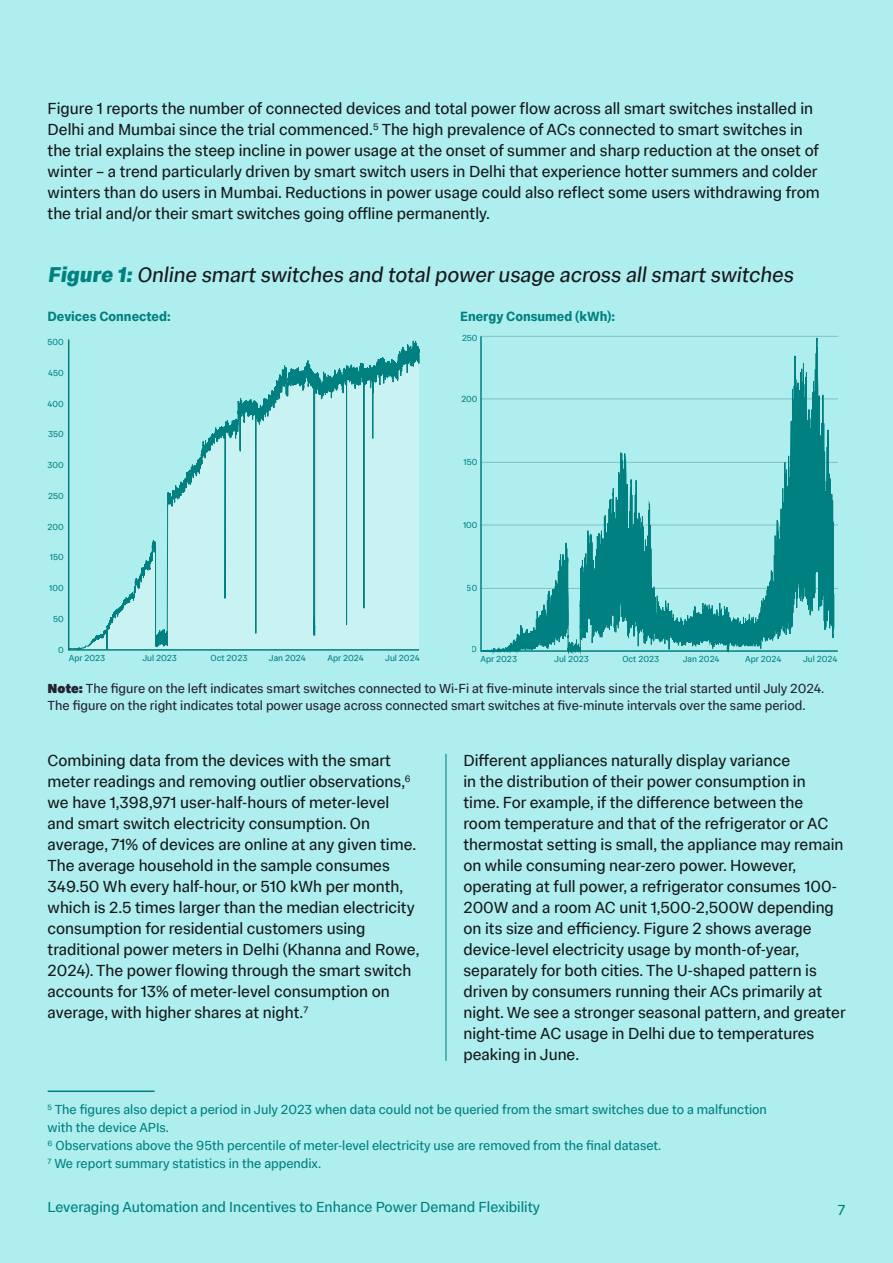
<style>
.page{position:relative;width:893px;height:1263px;background:#afeeee}
.page>*{position:absolute;margin:0;border:0;box-sizing:border-box;transform-origin:0 0}
.t1{font:21.6px "Imperial Sans Text";color:#161a1d}
.t2{font:16.5px/21px "Imperial Sans Text";color:#161a1d}
.t3{font:15px "Imperial Sans Text";color:#008080}
.t4{font:13.5px/18px "Imperial Sans Text";color:#008080}
.t5{font:13.5px/16.5px "Imperial Sans Text";color:#232333}
.t6{font:600 13.5px "Imperial Sans Text";color:#008080}
.t7{font:9px "Imperial Sans Text";color:#008080}
.s1{font-weight:700;color:#008080}
.s2{font-weight:800}
</style>
<div class="page">
<hr style="left:48px;top:1090px;width:107px;height:2px;background:#008080">
<svg style="left:68px;top:339px;width:352px;height:312px"></svg>
<hr style="left:445px;top:754px;width:1px;height:307px;background:#008080">
<svg style="left:480px;top:336px;width:358px;height:316px"></svg>
<p class="t2" style="left:48px;top:97px;width:773px">Figure 1 reports the number of connected devices and total power flow across all smart switches installed in Delhi and Mumbai since the trial commenced.<sup>5</sup> The high prevalence of ACs connected to smart switches in the trial explains the steep incline in power usage at the onset of summer and sharp reduction at the onset of winter – a trend particularly driven by smart switch users in Delhi that experience hotter summers and colder winters than do users in Mumbai. Reductions in power usage could also reflect some users withdrawing from the trial and/or their smart switches going offline permanently.</p>
<p class="t1" style="left:48px;top:259px;width:751px"><span class="s1">Figure 1:</span> Online smart switches and totalpowerusage across allsmart switches</p>
<p class="t6" style="left:48px;top:306px;width:125px">Devices Connected:</p>
<p class="t6" style="left:460px;top:306px;width:156px">Energy Consumed (kWh):</p>
<p class="t7" style="left:462px;top:331px;width:17px">250</p>
<p class="t7" style="left:47px;top:335px;width:18px">500</p>
<p class="t7" style="left:48px;top:366px;width:17px">450</p>
<p class="t7" style="left:48px;top:397px;width:18px">400</p>
<p class="t7" style="left:48px;top:428px;width:17px">350</p>
<p class="t7" style="left:48px;top:458px;width:18px">300</p>
<p class="t7" style="left:48px;top:489px;width:17px">250</p>
<p class="t7" style="left:48px;top:520px;width:18px">200</p>
<p class="t7" style="left:50px;top:551px;width:15px">150</p>
<p class="t7" style="left:49px;top:581px;width:16px">100</p>
<p class="t7" style="left:53px;top:612px;width:12px">50</p>
<p class="t7" style="left:58px;top:643px;width:7px">0</p>
<p class="t5" style="left:48px;top:679px;width:778px"><span class="s2">Note:</span> The figure on the left indicates smart switches connected to Wi-Fi at five-minute intervals since the trial started until July 2024.<br>The figure on the right indicates total power usage across connected smart switches at five-minute intervals over the same period.</p>
<p class="t7" style="left:461px;top:392px;width:18px">200</p>
<p class="t7" style="left:464px;top:455px;width:15px">150</p>
<p class="t7" style="left:463px;top:518px;width:16px">100</p>
<p class="t7" style="left:467px;top:581px;width:12px">50</p>
<p class="t7" style="left:472px;top:643px;width:7px">0</p>
<p class="t7" style="left:69px;top:651px;width:38px">Apr 2023</p>
<p class="t7" style="left:142px;top:651px;width:36px">Jul 2023</p>
<p class="t7" style="left:211px;top:651px;width:38px">Oct 2023</p>
<p class="t7" style="left:269px;top:651px;width:38px">Jan 2024</p>
<p class="t7" style="left:327px;top:651px;width:38px">Apr 2024</p>
<p class="t7" style="left:385px;top:651px;width:36px">Jul 2024</p>
<p class="t7" style="left:480px;top:652px;width:38px">Apr 2023</p>
<p class="t7" style="left:554px;top:652px;width:36px">Jul 2023</p>
<p class="t7" style="left:622px;top:652px;width:38px">Oct 2023</p>
<p class="t7" style="left:683px;top:652px;width:38px">Jan 2024</p>
<p class="t7" style="left:745px;top:652px;width:38px">Apr 2024</p>
<p class="t7" style="left:803px;top:652px;width:36px">Jul 2024</p>
<p class="t2" style="left:48px;top:749px;width:373px">Combining data from the devices with the smart meter readings and removing outlier observations,<sup>6 </sup>we have 1,398,971 user-half-hours of meter-level and smart switch electricity consumption. On average, 71% of devices are online at any given time.<br>The average household in the sample consumes 349.50 Wh every half-hour, or 510 kWh per month, which is 2.5 times larger than the median electricity consumption for residential customers using traditional power meters in Delhi (Khanna and Rowe, 2024). The power flowing through the smart switch accounts for 13% of meter-level consumption on average, with higher shares at night.<sup>7</sup></p>
<p class="t2" style="left:463px;top:749px;width:384px">Different appliances naturally display variance<br>in the distribution of their power consumption in time. For example, if the difference between the<br>room temperature and that of the refrigerator or AC thermostat setting is small, the appliance may remain on while consuming near-zero power. However, operating at full power, a refrigerator consumes 100- 200W and a room AC unit 1,500-2,500W depending on its size and efficiency. Figure 2 shows average device-level electricity usage by month-of-year, separately for both cities. The U-shaped pattern is driven by consumers running their ACs primarily at night. We see a stronger seasonal pattern, and greater night-time AC usage in Delhi due to temperatures peaking in June.</p>
<p class="t4" style="left:48px;top:1100px;width:721px"><sup>5</sup> The figures also depict a period in July 2023 when data could not be queried from the smart switches due to a malfunction with the device APIs.</p>
<p class="t4" style="left:48px;top:1136px;width:615px"><sup>6</sup> Observations above the 95th percentile of meter-level electricity use are removed from the final dataset.</p>
<p class="t4" style="left:48px;top:1154px;width:275px"><sup>7</sup> We report summary statistics in the appendix.</p>
<p class="t3" style="left:48px;top:1196px;width:494px">Leveraging Automation and Incentives to Enhance Power Demand Flexibility</p>
<p class="t3" style="left:838px;top:1199px;width:9px">7</p>
</div>
